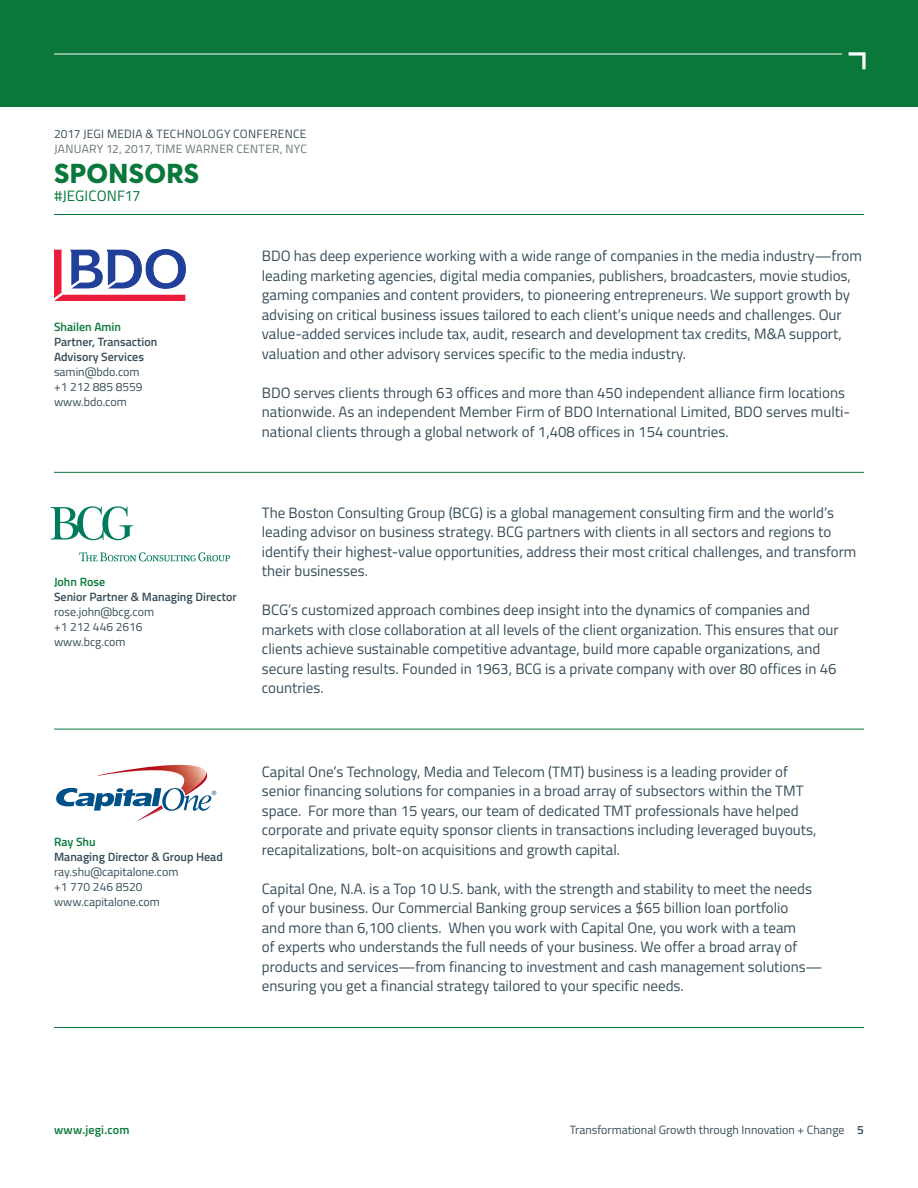
<style>
.page{position:relative;width:918px;height:1188px;background:#fff}
.page>*{position:absolute;margin:0;border:0;box-sizing:border-box;transform-origin:0 0}
.t1{font:800 27px "Averta Std";letter-spacing:.015em;color:#09783a}
.t2{font:15px/19.5px "Titillium Web";color:#374d59}
.t3{font:15px "Titillium Web";letter-spacing:.015em;color:#09783a}
.t4{font:12px "Titillium Web";color:#374d59}
.t5{font:600 12px/15px "Titillium Web";color:#374d59}
.t6{font:600 12px "Titillium Web";color:#09783a}
.t7{font:12px "Titillium Web";letter-spacing:.025em;color:#697474}
.t8{font:12px "Titillium Web";letter-spacing:.025em;color:#374d59}
.s1{font-weight:600}
</style>
<div class="page">
<hr style="left:54px;top:1027px;width:810px;height:1px;background:#09783a">
<hr style="left:54px;top:729px;width:810px;height:1px;background:#09783a">
<hr style="left:54px;top:214px;width:810px;height:1px;background:#09783a">
<svg style="left:51px;top:506px;width:82px;height:34px"></svg>
<svg style="left:79px;top:552px;width:151px;height:9px"></svg>
<img style="left:54px;top:250px;width:132px;height:51px">
<hr style="left:54px;top:472px;width:810px;height:1px;background:#09783a">
<svg style="left:56px;top:765px;width:160px;height:56px"></svg>
<div style="left:0;top:0;width:918px;height:107px;background:#09783a"></div>
<svg style="left:849px;top:52px;width:17px;height:17px"></svg>
<hr style="left:54px;top:54px;width:788px;height:1px;background:#fff">
<p class="t8" style="left:54px;top:125px;width:254px">2017 JEGI MEDIA &amp; TECHNOLOGY CONFERENCE</p>
<p class="t7" style="left:54px;top:140px;width:254px">JANUARY 12, 2017, TIME WARNER CENTER, NYC</p>
<p class="t1" style="left:54px;top:156px;width:147px">SPONSORS</p>
<p class="t3" style="left:54px;top:185px;width:88px">#JEGICONF17</p>
<p class="t6" style="left:54px;top:318px;width:69px">Shailen Amin</p>
<p class="t5" style="left:54px;top:334px;width:105px">Partner, Transaction<br>Advisory Services</p>
<p class="t4" style="left:54px;top:363px;width:87px">samin@bdo.com</p>
<p class="t4" style="left:54px;top:378px;width:90px">+1 212 885 8559</p>
<p class="t4" style="left:54px;top:393px;width:74px">www.bdo.com</p>
<p class="t2" style="left:262px;top:246px;width:602px">BDO has deep experience working with a wide range of companies in the media industry—from leading marketing agencies, digital media companies, publishers, broadcasters, movie studios, gaming companies and content providers, to pioneering entrepreneurs. We support growth by advising on critical business issues tailored to each client’s unique needs and challenges. Our value-added services include tax, audit, research and development tax credits, M&amp;A support, valuation and other advisory services specific to the media industry.</p>
<p class="t2" style="left:262px;top:382px;width:590px">BDO serves clients through 63 offices and more than 450 independent alliance firm locations nationwide. As an independent Member Firm of BDO International Limited, BDO serves multi&shy;national clients through a global network of 1,408 offices in 154 countries.</p>
<p class="t6" style="left:54px;top:573px;width:52px">John Rose</p>
<p class="t5" style="left:54px;top:588px;width:184px">Senior Partner &amp; Managing Director</p>
<p class="t4" style="left:54px;top:603px;width:101px">rose.john@bcg.com</p>
<p class="t4" style="left:54px;top:618px;width:90px">+1 212 446 2616</p>
<p class="t4" style="left:54px;top:633px;width:73px">www.bcg.com</p>
<p class="t2" style="left:262px;top:502px;width:596px">The Boston Consulting Group (BCG) is a global management consulting firm and the world’s leading advisor on business strategy. BCG partners with clients in all sectors and regions to identify their highest-value opportunities, address their most critical challenges, and transform their businesses.</p>
<p class="t2" style="left:262px;top:599px;width:578px">BCG’s customized approach combines deep insight into the dynamics of companies and markets with close collaboration at all levels of the client organization. This ensures that our clients achieve sustainable competitive advantage, build more capable organizations, and secure lasting results. Founded in 1963, BCG is a private company with over 80 offices in 46 countries.</p>
<p class="t6" style="left:54px;top:833px;width:43px">Ray Shu</p>
<p class="t5" style="left:54px;top:849px;width:170px">Managing Director &amp; Group Head</p>
<p class="t4" style="left:54px;top:863px;width:126px">ray.shu@capitalone.com</p>
<p class="t4" style="left:54px;top:878px;width:90px">+1 770 246 8520</p>
<p class="t4" style="left:54px;top:893px;width:107px">www.capitalone.com</p>
<p class="t2" style="left:262px;top:761px;width:556px">Capital One’s Technology, Media and Telecom (TMT) business is a leading provider of senior financing solutions for companies in a broad array of subsectors within the TMT space. For more than 15 years, our team of dedicated TMT professionals have helped corporate and private equity sponsor clients in transactions including leveraged buyouts, recapitalizations, bolt-on acquisitions and growth capital.</p>
<p class="t2" style="left:262px;top:878px;width:562px">Capital One, N.A. is a Top 10 U.S. bank, with the strength and stability to meet the needs of your business. Our Commercial Banking group services a $65 billion loan portfolio<br>and more than 6,100 clients. When you work with Capital One, you work with a team<br>of experts who understands the full needs of your business. We offer a broad array of products and services—from financing to investment and cash management solutions— ensuring you get a financial strategy tailored to your specific needs.</p>
<p class="t6" style="left:54px;top:1121px;width:77px">www.jegi.com</p>
<p class="t4" style="left:570px;top:1121px;width:296px">Transformational Growth through Innovation + Change <span class="s1">5</span></p>
</div>
